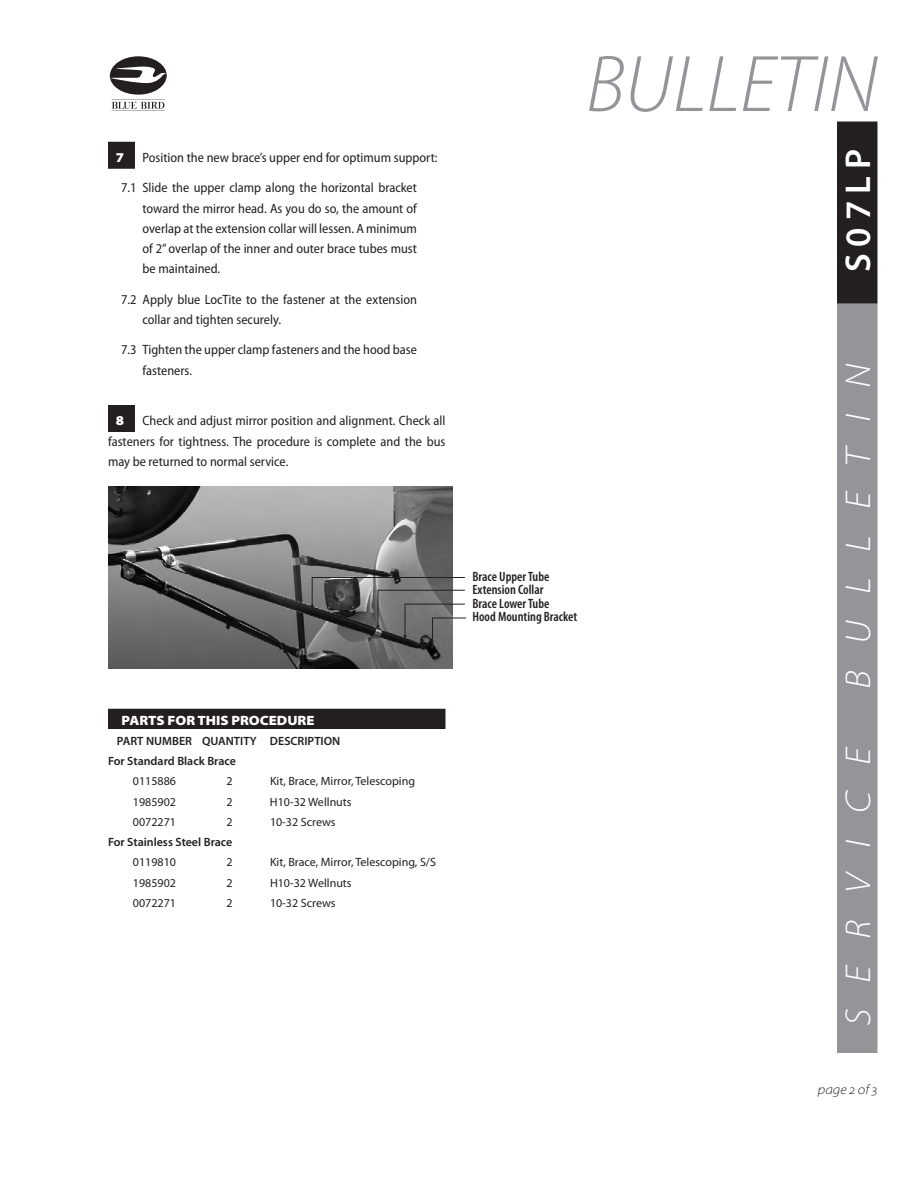
<style>
.page{position:relative;width:918px;height:1188px;background:#fff}
.page>*{position:absolute;margin:0;border:0;box-sizing:border-box;transform-origin:0 0}
.SideBarTitle{font:italic 300 semi-expanded 36px "Myriad Pro";letter-spacing:.73em;color:#fff}
.SideBarTitle-2{font:600 36px "Myriad Pro";letter-spacing:.2em;color:#fff}
.Proceedure_SubStep{font:semi-condensed 13.5px/20.2px "Myriad Pro";color:#231f20}
.Procedure_Step_First{font:semi-condensed 13.5px/20.2px "Myriad Pro";color:#231f20;text-align:justify}
.Photo_Callout{font:600 condensed 13.5px "Myriad Pro";color:#231f20}
.Procedure_Head{font:900 semi-expanded 13.5px "Myriad Pro";color:#fff}
.t1{font:italic 300 semi-expanded 13.5px "Myriad Pro";color:#231f20}
.Procedure_Step_First-2{font:900 semi-expanded 13.5px "Myriad Pro";color:#fff}
.Parts_List_Line_Item{font:12px "Myriad Pro";color:#231f20}
.Parts_List_Headings{font:600 12px "Myriad Pro";color:#231f20}
</style>
<div class="page">
<div style="left:837px;top:122px;width:41px;height:182px;background:#231f20"></div>
<div style="left:837px;top:304px;width:41px;height:749px;background:#939598"></div>
<svg style="left:110px;top:56px;width:57px;height:55px"></svg>
<svg style="left:589px;top:56px;width:289px;height:56px"></svg>
<div style="left:108px;top:709px;width:338px;height:20px;background:#231f20"></div>
<div style="left:108px;top:142px;width:27px;height:27px;background:#231f20"></div>
<div style="left:108px;top:405px;width:27px;height:27px;background:#231f20"></div>
<img style="left:108px;top:486px;width:344px;height:182px">
<svg style="left:311px;top:577px;width:155px;height:71px;background:#6f6f6f"></svg>
<p class="Procedure_Step_First-2" style="left:116px;top:150px;width:10px">7</p>
<p class="Procedure_Step_First" style="left:143px;top:148px;width:297px">Position the new brace’s upper end for optimum support:</p>
<p class="Proceedure_SubStep" style="left:142px;top:178px;width:276px;text-align:justify;text-indent:-21px">7.1 Slide the upper clamp along the horizontal bracket toward the mirror head. As you do so, the amount of overlap at the extension collar will lessen. A minimum of 2” overlap of the inner and outer brace tubes must be maintained.</p>
<p class="Proceedure_SubStep" style="left:142px;top:289px;width:276px;text-indent:-21px">7.2 Apply blue LocTite to the fastener at the extension collar and tighten securely.</p>
<p class="Proceedure_SubStep" style="left:142px;top:340px;width:276px;text-indent:-21px">7.3 Tighten the upper clamp fasteners and the hood base fasteners.</p>
<p class="Procedure_Step_First" style="left:108px;top:411px;width:339px;text-indent:35px">Check and adjust mirror position and alignment. Check all fasteners for tightness. The procedure is complete and the bus may be returned to normal service.</p>
<p class="Procedure_Step_First-2" style="left:116px;top:413px;width:10px">8</p>
<p class="Procedure_Head" style="left:122px;top:712px;width:195px">PARTS FOR THIS PROCEDURE</p>
<p class="Parts_List_Headings" style="left:117px;top:733px;width:225px">PART NUMBER QUANTITY DESCRIPTION</p>
<p class="Parts_List_Headings" style="left:108px;top:753px;width:130px">For Standard Black Brace</p>
<p class="Parts_List_Line_Item" style="left:133px;top:774px;width:45px">0115886</p>
<p class="Parts_List_Line_Item" style="left:226px;top:774px;width:8px">2</p>
<p class="Parts_List_Line_Item" style="left:270px;top:774px;width:147px">Kit, Brace, Mirror, Telescoping</p>
<p class="Parts_List_Line_Item" style="left:133px;top:794px;width:45px">1985902</p>
<p class="Parts_List_Line_Item" style="left:226px;top:794px;width:8px">2</p>
<p class="Parts_List_Line_Item" style="left:270px;top:794px;width:83px">H10-32 Wellnuts</p>
<p class="Parts_List_Line_Item" style="left:133px;top:814px;width:45px">0072271</p>
<p class="Parts_List_Line_Item" style="left:226px;top:814px;width:8px">2</p>
<p class="Parts_List_Line_Item" style="left:270px;top:814px;width:67px">10-32 Screws</p>
<p class="Parts_List_Headings" style="left:108px;top:834px;width:126px">For Stainless Steel Brace</p>
<p class="Parts_List_Line_Item" style="left:133px;top:855px;width:45px">0119810</p>
<p class="Parts_List_Line_Item" style="left:226px;top:855px;width:8px">2</p>
<p class="Parts_List_Line_Item" style="left:270px;top:855px;width:167px">Kit, Brace, Mirror, Telescoping, S/S</p>
<p class="Parts_List_Line_Item" style="left:133px;top:875px;width:45px">1985902</p>
<p class="Parts_List_Line_Item" style="left:226px;top:875px;width:8px">2</p>
<p class="Parts_List_Line_Item" style="left:270px;top:875px;width:83px">H10-32 Wellnuts</p>
<p class="Parts_List_Line_Item" style="left:133px;top:895px;width:45px">0072271</p>
<p class="Parts_List_Line_Item" style="left:226px;top:895px;width:8px">2</p>
<p class="Parts_List_Line_Item" style="left:270px;top:895px;width:67px">10-32 Screws</p>
<p class="Photo_Callout" style="left:472px;top:568px;width:78px">Brace Upper Tube</p>
<p class="Photo_Callout" style="left:472px;top:581px;width:72px">Extension Collar</p>
<p class="Photo_Callout" style="left:472px;top:595px;width:78px">Brace Lower Tube</p>
<p class="Photo_Callout" style="left:472px;top:608px;width:106px">Hood Mounting Bracket</p>
<p class="SideBarTitle-2" style="left:835px;top:272px;width:125px;rotate:-90deg">S07LP</p>
<p class="SideBarTitle" style="left:839px;top:689px;width:327px;rotate:-90deg">BULLETIN</p>
<p class="SideBarTitle" style="left:839px;top:1026px;width:281px;rotate:-90deg">SERVICE</p>
<p class="t1" style="left:818px;top:1082px;width:61px">page of 3</p>
</div>
